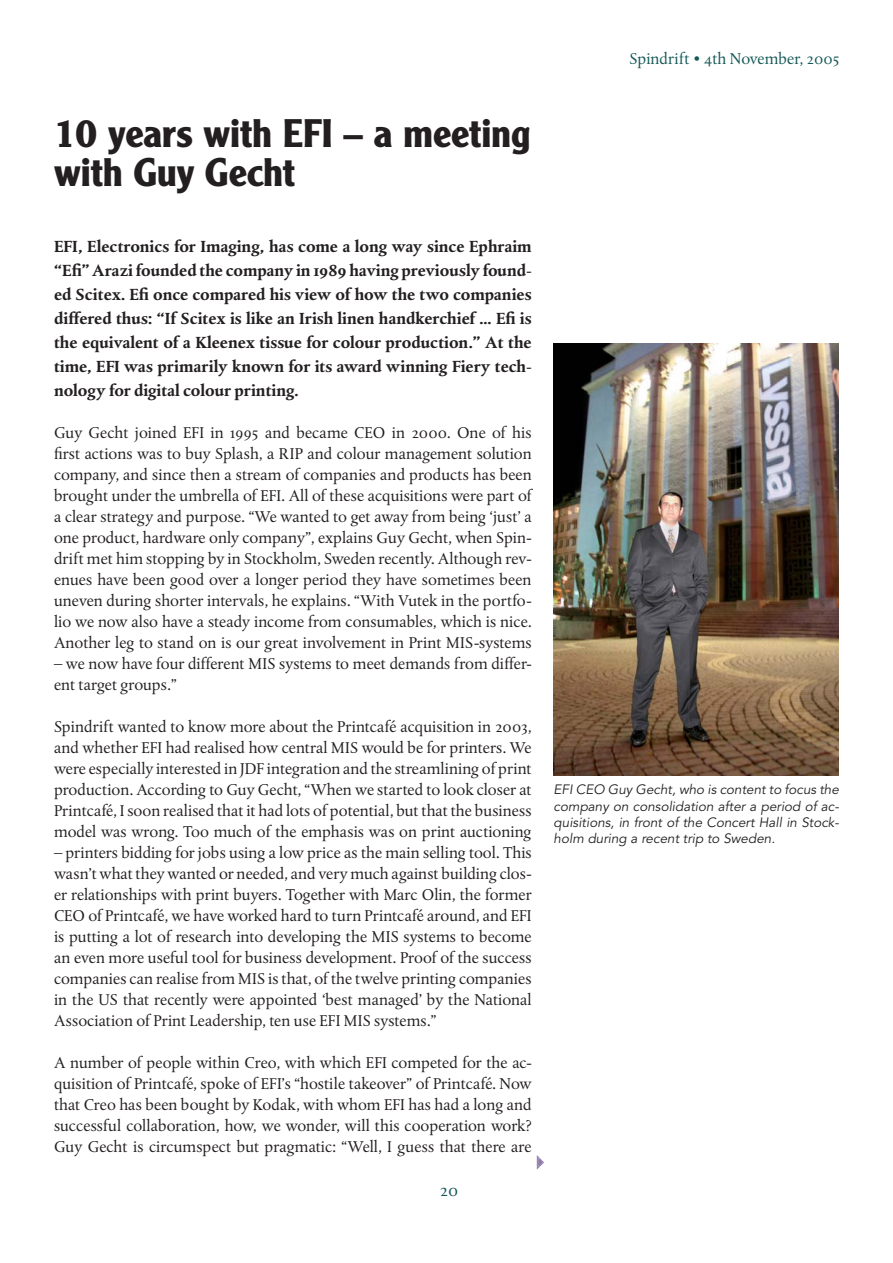
<style>
.page{position:relative;width:893px;height:1263px;background:#fff}
.page>*{position:absolute;margin:0;border:0;box-sizing:border-box;transform-origin:0 0}
.t1{font:700 39px/39px "Clearface Gothic LH";color:#231f20}
.t2{font:18px "Albertina MT Regular Os F";color:#145857}
.t3{font:16.5px/21px "Albertina MT Regular Os F";color:#231f20;text-align:justify}
.t4{font:16.5px/24px "Albertina MT Bold Os F";color:#231f20;text-align:justify}
.t5{font:16.5px "Albertina MT Regular Os F";color:#145857}
.t6{font:italic 13.5px/16.2px "Avenir";color:#231f20;text-align:justify}
</style>
<div class="page">
<img style="left:554px;top:343px;width:285px;height:433px">
<svg style="left:537px;top:1155px;width:7px;height:15px"></svg>
<h1 class="t1" style="left:54px;top:117px;width:478px">10 years with EFI – a meeting with Guy Gecht</h1>
<p class="t4" style="left:54px;top:235px;width:479px">EFI, Electronics for Imaging, has come a long way since Ephraim “Efi” Arazi founded the company in 1989 having previously found&shy;ed Scitex. Efi once compared his view of how the two companies differed thus: “If Scitex is like an Irish linen handkerchief ... Efi is the equivalent of a Kleenex tissue for colour production.” At the time, EFI was primarily known for its award winning Fiery tech&shy;nology for digital colour printing.</p>
<p class="t3" style="left:54px;top:423px;width:479px">Guy Gecht joined EFI in 1995 and became CEO in 2000. One of his first actions was to buy Splash, a RIP and colour management solution company, and since then a stream of companies and products has been brought under the umbrella of EFI. All of these acquisitions were part of a clear strategy and purpose. “We wanted to get away from being ‘just’ a one product, hardware only company”, explains Guy Gecht, when Spin&shy;drift met him stopping by in Stockholm, Sweden recently. Although rev&shy;enues have been good over a longer period they have sometimes been uneven during shorter intervals, he explains. “With Vutek in the portfo&shy;lio we now also have a steady income from consumables, which is nice.<br>Another leg to stand on is our great involvement in Print MIS-systems</p>
<p class="t3" style="left:54px;top:654px;width:479px">– we now have four different MIS systems to meet demands from differ&shy;ent target groups.”</p>
<p class="t3" style="left:54px;top:717px;width:479px">Spindrift wanted to know more about the Printcafé acquisition in 2003, and whether EFI had realised how central MIS would be for printers. We were especially interested in JDF integration and the streamlining of print production. According to Guy Gecht, “When we started to look closer at Printcafé, I soon realised that it had lots of potential, but that the business model was wrong. Too much of the emphasis was on print auctioning</p>
<p class="t3" style="left:54px;top:843px;width:479px">– printers bidding for jobs using a low price as the main selling tool. This wasn’t what they wanted or needed, and very much against building clos&shy;er relationships with print buyers. Together with Marc Olin, the former CEO of Printcafé, we have worked hard to turn Printcafé around, and EFI is putting a lot of research into developing the MIS systems to become an even more useful tool for business development. Proof of the success companies can realise from MIS is that, of the twelve printing companies in the US that recently were appointed ‘best managed’ by the National Association of Print Leadership, ten use EFI MIS systems.”</p>
<p class="t3" style="left:54px;top:1053px;width:479px">A number of people within Creo, with which EFI competed for the ac&shy;quisition of Printcafé, spoke of EFI’s “hostile takeover” of Printcafé. Now that Creo has been bought by Kodak, with whom EFI has had a long and successful collaboration, how, we wonder, will this cooperation work?<br>Guy Gecht is circumspect but pragmatic: “Well, I guess that there are</p>
<p class="t2" style="left:440px;top:1182px;width:20px">20</p>
<p class="t5" style="left:630px;top:51px;width:212px">Spindrift • 4th November, 2005</p>
<p class="t6" style="left:554px;top:783px;width:287px">EFI CEO Guy Gecht, who is content to focus the company on consolidation after a period of ac&shy;quisitions, in front of the Concert Hall in Stock&shy;holm during a recent trip to Sweden.</p>
</div>
